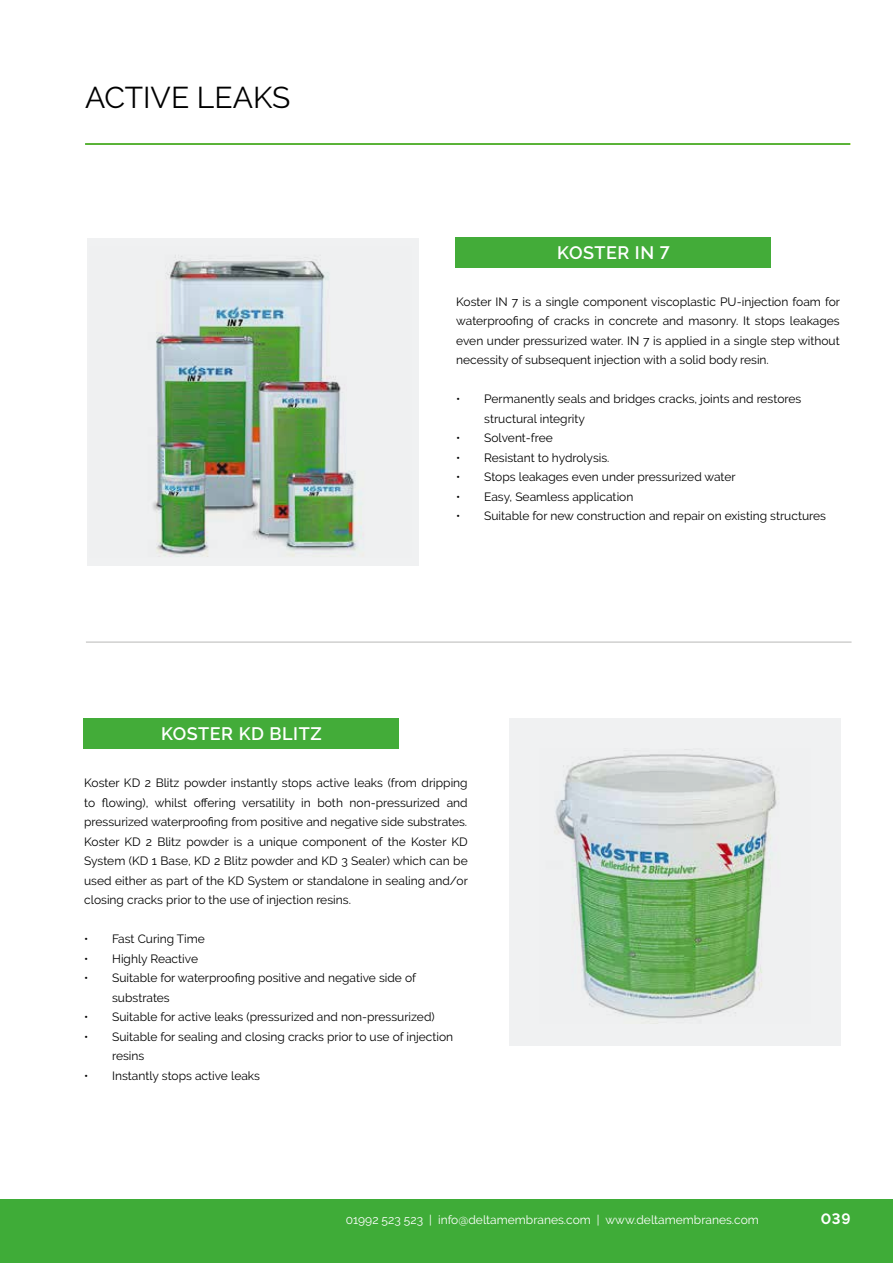
<style>
.page{position:relative;width:893px;height:1263px;background:#fff}
.page>*{position:absolute;margin:0;border:0;box-sizing:border-box;transform-origin:0 0}
.t1{font:30px "Raleway";color:#000}
.t2{font:600 18px "Raleway";letter-spacing:.03em;color:#fff}
.t3{font:700 15px "Raleway";color:#fff}
.t4{font:12px/19.5px "Raleway";color:#000}
.t5{font:12px "Raleway";color:#fff}
</style>
<div class="page">
<div style="left:87px;top:238px;width:332px;height:328px;background:#f0f1f2"></div>
<div style="left:0;top:1199px;width:893px;height:64px;background:#3fac38"></div>
<hr style="left:85px;top:143px;width:765px;height:2px;background:#40a537">
<hr style="left:86px;top:641px;width:765px;height:2px;background:#d0d0cf">
<div style="left:456px;top:237px;width:315px;height:30px;background:#43ac39"></div>
<div style="left:84px;top:718px;width:315px;height:30px;background:#43ac39"></div>
<div style="left:509px;top:718px;width:331px;height:328px;background:#f0f1f2"></div>
<img style="left:554px;top:749px;width:225px;height:273px">
<img style="left:152px;top:255px;width:212px;height:302px">
<h1 class="t1" style="left:85px;top:80px;width:207px">ACTIVE LEAKS</h1>
<h2 class="t2" style="left:557px;top:242px;width:114px">KOSTER IN 7</h2>
<p class="t4" style="left:456px;top:291px;width:385px;text-align:justify">Koster IN 7 is a single component viscoplastic PU-injection foam for waterproofing of cracks in concrete and masonry. It stops leakages even under pressurized water. IN 7 is applied in a single step without necessity of subsequent injection with a solid body resin.</p>
<p class="t4" style="left:484px;top:389px;width:319px;text-indent:-28px">• Permanently seals and bridges cracks, joints and restores structural integrity</p>
<p class="t4" style="left:456px;top:428px;width:98px">• Solvent-free</p>
<p class="t4" style="left:456px;top:447px;width:155px">• Resistant to hydrolysis.</p>
<p class="t4" style="left:456px;top:467px;width:281px">• Stops leakages even under pressurized water</p>
<p class="t4" style="left:456px;top:486px;width:179px">• Easy, Seamless application</p>
<p class="t4" style="left:456px;top:506px;width:371px">• Suitable for new construction and repair on existing structures</p>
<h2 class="t2" style="left:161px;top:723px;width:162px">KOSTER KD BLITZ</h2>
<p class="t4" style="left:84px;top:773px;width:385px;text-align:justify">Koster KD 2 Blitz powder instantly stops active leaks (from dripping to flowing), whilst offering versatility in both non-pressurized and pressurized waterproofing from positive and negative side substrates.<br>Koster KD 2 Blitz powder is a unique component of the Koster KD System (KD 1 Base, KD 2 Blitz powder and KD 3 Sealer) which can be used either as part of the KD System or standalone in sealing and/or closing cracks prior to the use of injection resins.</p>
<p class="t4" style="left:84px;top:929px;width:122px">• Fast Curing Time</p>
<p class="t4" style="left:84px;top:949px;width:115px">• Highly Reactive</p>
<p class="t4" style="left:112px;top:968px;width:305px;text-indent:-28px">• Suitable for waterproofing positive and negative side of substrates</p>
<p class="t4" style="left:84px;top:1007px;width:352px">• Suitable for active leaks (pressurized and non-pressurized)</p>
<p class="t4" style="left:112px;top:1027px;width:343px;text-indent:-28px">• Suitable for sealing and closing cracks prior to use of injection resins</p>
<p class="t4" style="left:84px;top:1066px;width:177px">• Instantly stops active leaks</p>
<p class="t5" style="left:346px;top:1213px;width:415px">01992 523 523 | info@deltamembranes.com | www.deltamembranes.com</p>
<p class="t3" style="left:821px;top:1210px;width:31px">039</p>
</div>
